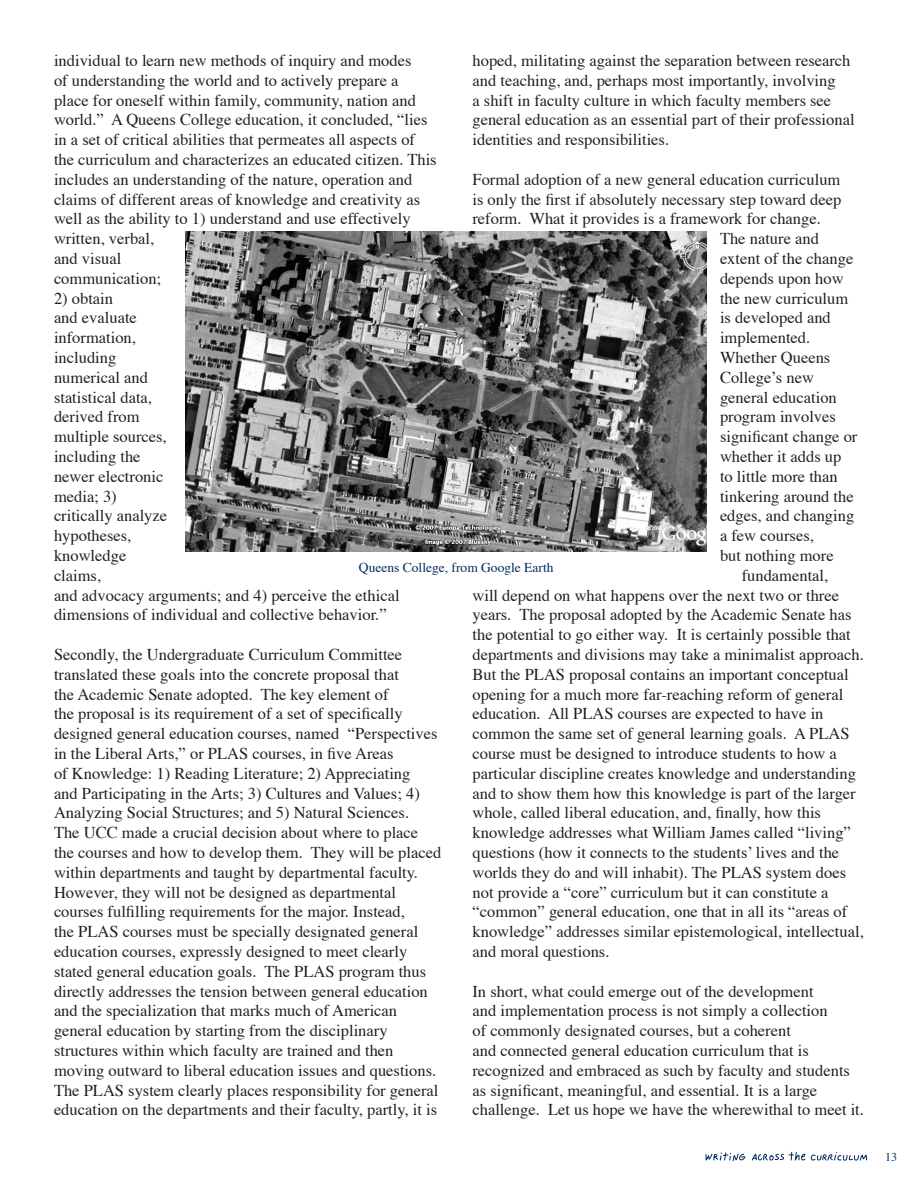
<style>
.page{position:relative;width:918px;height:1188px;background:#fff}
.page>*{position:absolute;margin:0;border:0;box-sizing:border-box;transform-origin:0 0}
.t1{font:16.5px/19.8px "Times";color:#231f20}
.t2{font:13.5px "Times";color:#002c62}
.t3{font:12px "Times";color:#002c62}
</style>
<div class="page">
<svg style="left:705px;top:1152px;width:40px;height:9px"></svg>
<svg style="left:752px;top:1152px;width:115px;height:9px"></svg>
<img style="left:185px;top:231px;width:521px;height:321px">
<p class="t1" style="left:54px;top:49px;width:384px">individual to learn new methods of inquiry and modes<br>of understanding the world and to actively prepare a place for oneself within family, community, nation and world.” A Queens College education, it concluded, “lies in a set of critical abilities that permeates all aspects of the curriculum and characterizes an educated citizen. This includes an understanding of the nature, operation and claims of different areas of knowledge and creativity as well as the ability to 1 ) understand and use effectively written, verbal,<br>and visual<br>communication;</p>
<p class="t1" style="left:54px;top:287px;width:347px">2) obtain<br>and evaluate<br>information,<br>including<br>numerical and<br>statistical data,<br>derived from<br>multiple sources,<br>including the<br>newer electronic<br>media; 3)<br>critically analyze<br>hypotheses,<br>knowledge<br>claims,<br>and advocacy arguments; and 4) perceive the ethical dimensions of individual and collective behavior.”</p>
<p class="t1" style="left:54px;top:643px;width:389px">Secondly, the Undergraduate Curriculum Committee translated these goals into the concrete proposal that<br>the Academic Senate adopted. The key element of<br>the proposal is its requirement of a set of specifically designed general education courses, named “Perspectives in the Liberal Arts,” or PLAS courses, in five Areas<br>of Knowledge: 1) Reading Literature; 2) Appreciating<br>and Participating in the Arts; 3) Cultures and Values; 4)<br>Analyzing Social Structures; and 5) Natural Sciences.<br>The UCC made a crucial decision about where to place the courses and how to develop them. They will be placed within departments and taught by departmental faculty.<br>However, they will not be designed as departmental courses fulfilling requirements for the major. Instead,<br>the PLAS courses must be specially designated general education courses, expressly designed to meet clearly stated general education goals. The PLAS program thus directly addresses the tension between general education and the specialization that marks much of American general education by starting from the disciplinary structures within which faculty are trained and then moving outward to liberal education issues and questions.<br>The PLAS system clearly places responsibility for general education on the departments and their faculty, partly, it is</p>
<p class="t1" style="left:472px;top:49px;width:384px">hoped, militating against the separation between research and teaching, and, perhaps most importantly, involving<br>a shift in faculty culture in which faculty members see general education as an essential part of their professional identities and responsibilities.</p>
<p class="t1" style="left:472px;top:168px;width:369px">Formal adoption of a new general education curriculum</p>
<p class="t1" style="left:472px;top:188px;width:370px">is only the first if absolutely necessary step toward deep</p>
<p class="t1" style="left:472px;top:208px;width:350px">reform. What it provides is a framework for change.</p>
<p class="t1" style="left:720px;top:227px;width:100px">The nature and</p>
<p class="t1" style="left:720px;top:247px;width:135px">extent of the change</p>
<p class="t1" style="left:720px;top:267px;width:125px">depends upon how</p>
<p class="t1" style="left:720px;top:287px;width:130px">the new curriculum</p>
<p class="t1" style="left:720px;top:307px;width:112px">is developed and</p>
<p class="t1" style="left:720px;top:326px;width:92px">implemented.</p>
<p class="t1" style="left:720px;top:346px;width:112px">Whether Queens</p>
<p class="t1" style="left:720px;top:366px;width:95px">College’s new</p>
<p class="t1" style="left:720px;top:386px;width:118px">general education</p>
<p class="t1" style="left:720px;top:406px;width:117px">program involves</p>
<p class="t1" style="left:720px;top:425px;width:139px">significant change or</p>
<p class="t1" style="left:720px;top:445px;width:123px">whether it adds up</p>
<p class="t1" style="left:720px;top:465px;width:119px">to little more than</p>
<p class="t1" style="left:720px;top:485px;width:135px">tinkering around the</p>
<p class="t1" style="left:720px;top:505px;width:136px">edges, and changing</p>
<p class="t1" style="left:720px;top:524px;width:95px">a few courses,</p>
<p class="t1" style="left:720px;top:544px;width:115px">but nothing more</p>
<p class="t1" style="left:742px;top:564px;width:88px">fundamental,</p>
<p class="t1" style="left:472px;top:584px;width:368px">will depend on what happens over the next two or three</p>
<p class="t1" style="left:472px;top:604px;width:381px">years. The proposal adopted by the Academic Senate has</p>
<p class="t1" style="left:472px;top:623px;width:380px">the potential to go either way. It is certainly possible that</p>
<p class="t1" style="left:472px;top:643px;width:393px">departments and divisions may take a minimalist approach.</p>
<p class="t1" style="left:472px;top:663px;width:378px">But the PLAS proposal contains an important conceptual</p>
<p class="t1" style="left:472px;top:683px;width:372px">opening for a much more far-reaching reform of general</p>
<p class="t1" style="left:472px;top:703px;width:353px">education. All PLAS courses are expected to have in</p>
<p class="t1" style="left:472px;top:722px;width:379px">common the same set of general learning goals. A PLAS</p>
<p class="t1" style="left:472px;top:742px;width:366px">course must be designed to introduce students to how a</p>
<p class="t1" style="left:472px;top:762px;width:385px">particular discipline creates knowledge and understanding</p>
<p class="t1" style="left:472px;top:782px;width:385px">and to show them how this knowledge is part of the larger</p>
<p class="t1" style="left:472px;top:802px;width:350px">whole, called liberal education, and, finally, how this</p>
<p class="t1" style="left:472px;top:821px;width:380px">knowledge addresses what William James called “living”</p>
<p class="t1" style="left:472px;top:841px;width:368px">questions (how it connects to the students’ lives and the</p>
<p class="t1" style="left:472px;top:861px;width:375px">worlds they do and will inhabit). The PLAS system does</p>
<p class="t1" style="left:472px;top:881px;width:358px">not provide a “core” curriculum but it can constitute a</p>
<p class="t1" style="left:472px;top:901px;width:376px">“common” general education, one that in all its “areas of</p>
<p class="t1" style="left:472px;top:920px;width:393px">knowledge” addresses similar epistemological, intellectual,</p>
<p class="t1" style="left:472px;top:940px;width:139px">and moral questions.</p>
<p class="t1" style="left:472px;top:980px;width:393px">In short, what could emerge out of the development<br>and implementation process is not simply a collection<br>of commonly designated courses, but a coherent<br>and connected general education curriculum that is recognized and embraced as such by faculty and students as significant, meaningful, and essential. It is a large challenge. Let us hope we have the wherewithal to meet it.</p>
<p class="t2" style="left:359px;top:555px;width:196px">Queens College, from Google Earth</p>
<p class="t3" style="left:885px;top:1146px;width:13px">13</p>
</div>
